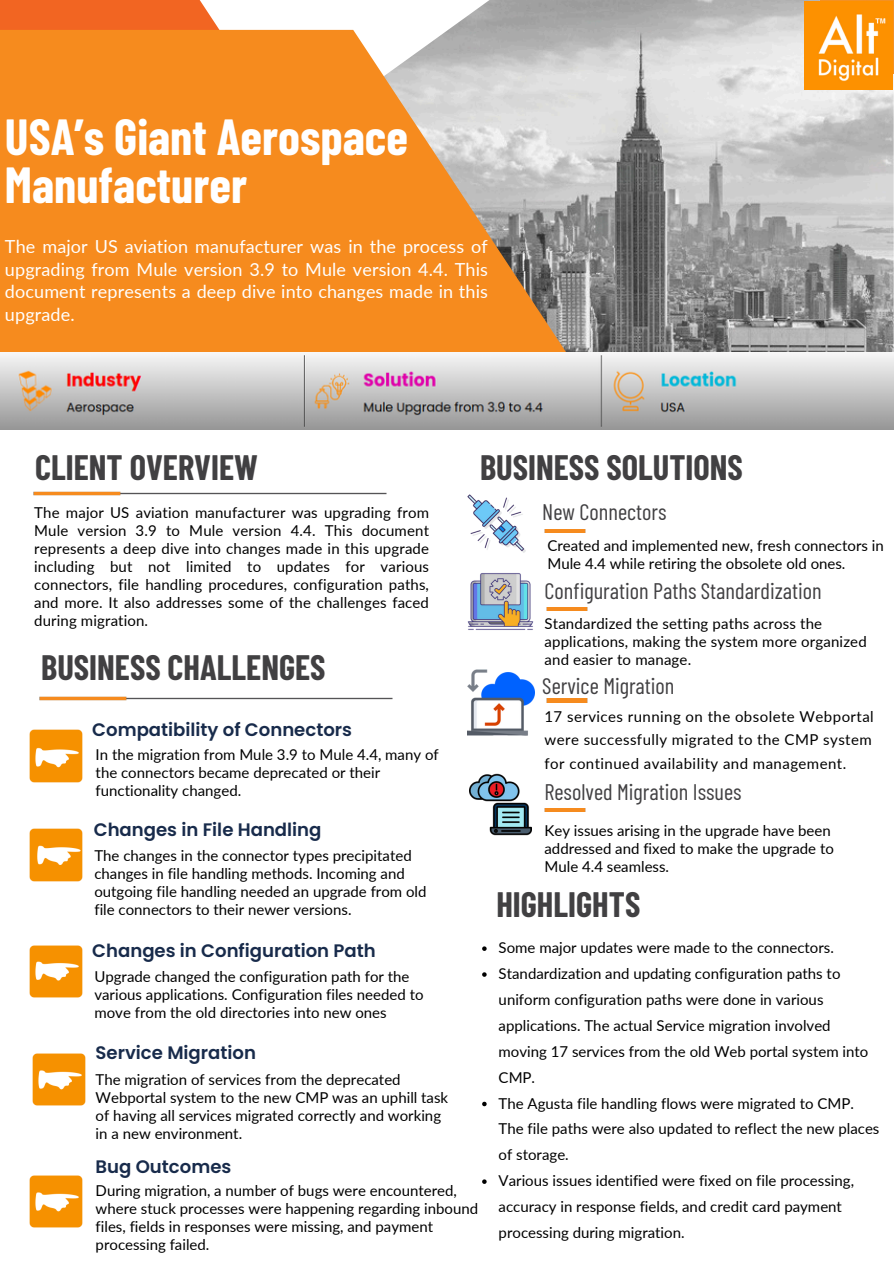
<style>
.page{position:relative;width:894px;height:1264px;background:#fff}
.page>*{position:absolute;margin:0;border:0;box-sizing:border-box;transform-origin:0 0}
.t1{font:700 49.5px/48.3px "Barlow Condensed";color:#fff}
.t2{font:700 34.5px "Barlow Condensed";color:#414042}
.t3{font:22.5px "Barlow Condensed";color:#414042}
.t4{font:600 18.15px "Poppins";color:#182b4b}
.t5{font:18px/22.5px "Lato";letter-spacing:.005em;color:#fff;text-align:justify}
.t6{font:15px/18px "Lato";color:#000}
.t7{font:15px/23.7px "Lato";letter-spacing:.03em;color:#000}
</style>
<div class="page">
<img style="left:0;top:0;width:893px;height:429px">
<img style="left:820px;top:0;width:73px;height:73px">
<img style="left:804px;top:2px;width:87px;height:87px">
<svg style="left:0;top:0;width:239px;height:30px;background:#f3783d"></svg>
<svg style="left:0;top:30px;width:568px;height:325px;background:#ec963e"></svg>
<img style="left:33px;top:491px;width:354px;height:5px">
<img style="left:39px;top:696px;width:354px;height:5px">
<img style="left:29px;top:729px;width:54px;height:54px">
<img style="left:29px;top:828px;width:54px;height:54px">
<img style="left:29px;top:945px;width:54px;height:53px">
<img style="left:32px;top:1053px;width:54px;height:53px">
<img style="left:544px;top:529px;width:42px;height:4px">
<img style="left:546px;top:607px;width:42px;height:3px">
<img style="left:546px;top:699px;width:42px;height:3px">
<img style="left:544px;top:808px;width:42px;height:3px">
<img style="left:29px;top:1175px;width:54px;height:53px">
<img style="left:467px;top:494px;width:59px;height:59px">
<img style="left:467px;top:573px;width:67px;height:57px">
<img style="left:467px;top:669px;width:67px;height:66px">
<img style="left:469px;top:774px;width:62px;height:61px">
<svg style="left:482px;top:946px;width:4px;height:4px"></svg>
<svg style="left:482px;top:972px;width:4px;height:4px"></svg>
<svg style="left:482px;top:1101px;width:4px;height:5px"></svg>
<svg style="left:482px;top:1179px;width:4px;height:4px"></svg>
<p class="t1" style="left:5px;top:111px;width:404px">USA’s Giant Aerospace<br>Manufacturer</p>
<p class="t5" style="left:5px;top:235px;width:484px">The major US aviation manufacturer was in the process of upgrading from Mule version 3.9 to Mule version 4.4. This document represents a deep dive into changes made in this upgrade.</p>
<p class="t2" style="left:35px;top:446px;width:224px">CLIENT OVERVIEW</p>
<h3 class="t2" style="left:480px;top:446px;width:264px">BUSINESS SOLUTIONS</h3>
<p class="t3" style="left:542px;top:498px;width:126px">New Connectors</p>
<p class="t6" style="left:547px;top:536px;width:338px">Created and implemented new, fresh connectors in<br>Mule 4.4 while retiring the obsolete old ones.</p>
<h2 class="t3" style="left:544px;top:576px;width:279px">Configuration Paths Standardization</h2>
<p class="t6" style="left:544px;top:614px;width:324px">Standardized the setting paths across the applications, making the system more organized and easier to manage.</p>
<p class="t3" style="left:542px;top:672px;width:134px">Service Migration</p>
<p class="t7" style="left:544px;top:704px;width:331px">17 services running on the obsolete Webportal were successfully migrated to the CMP system for continued availability and management.</p>
<p class="t3" style="left:544px;top:777px;width:199px">Resolved Migration Issues</p>
<p class="t6" style="left:544px;top:821px;width:291px">Key issues arising in the upgrade have been addressed and fixed to make the upgrade to<br>Mule 4.4 seamless.</p>
<p class="t2" style="left:496px;top:882px;width:145px">HIGHLIGHTS</p>
<p class="t6" style="left:34px;top:503px;width:396px;text-align:justify">The major US aviation manufacturer was upgrading from Mule version 3.9 to Mule version 4.4. This document represents a deep dive into changes made in this upgrade including but not limited to updates for various connectors, file handling procedures, configuration paths, and more. It also addresses some of the challenges faced during migration.</p>
<h3 class="t2" style="left:41px;top:645px;width:286px">BUSINESS CHALLENGES</h3>
<p class="t4" style="left:92px;top:717px;width:261px">Compatibility of Connectors</p>
<p class="t6" style="left:96px;top:745px;width:344px">In the migration from Mule 3.9 to Mule 4.4, many of the connectors became deprecated or their functionality changed.</p>
<h3 class="t4" style="left:94px;top:817px;width:229px">Changes in File Handling</h3>
<p class="t6" style="left:94px;top:845px;width:333px">The changes in the connector types precipitated changes in file handling methods. Incoming and outgoing file handling needed an upgrade from old file connectors to their newer versions.</p>
<p class="t4" style="left:92px;top:938px;width:285px">Changes in Configuration Path</p>
<h3 class="t6" style="left:94px;top:967px;width:330px">Upgrade changed the configuration path for the various applications. Configuration files needed to move from the old directories into new ones</h3>
<p class="t4" style="left:96px;top:1040px;width:162px">Service Migration</p>
<p class="t6" style="left:96px;top:1070px;width:354px">The migration of services from the deprecated Webportal system to the new CMP was an uphill task of having all services migrated correctly and working in a new environment.</p>
<p class="t6" style="left:498px;top:938px;width:337px">Some major updates were made to the connectors.</p>
<h4 class="t6" style="left:498px;top:960px;width:371px;line-height:25.8px">Standardization and updating configuration paths to uniform configuration paths were done in various applications. The actual Service migration involved moving 17 services from the old Web portal system into CMP.</h4>
<p class="t6" style="left:498px;top:1089px;width:382px;line-height:25.8px">The Agusta file handling flows were migrated to CMP.<br>The file paths were also updated to reflect the new places of storage.</p>
<h4 class="t6" style="left:498px;top:1167px;width:357px;line-height:25.8px">Various issues identified were fixed on file processing, accuracy in response fields, and credit card payment processing during migration.</h4>
<p class="t4" style="left:96px;top:1153px;width:137px">Bug Outcomes</p>
<h4 class="t6" style="left:96px;top:1181px;width:384px">During migration, a number of bugs were encountered, where stuck processes were happening regarding inbound files, fields in responses were missing, and payment processing failed.</h4>
</div>
